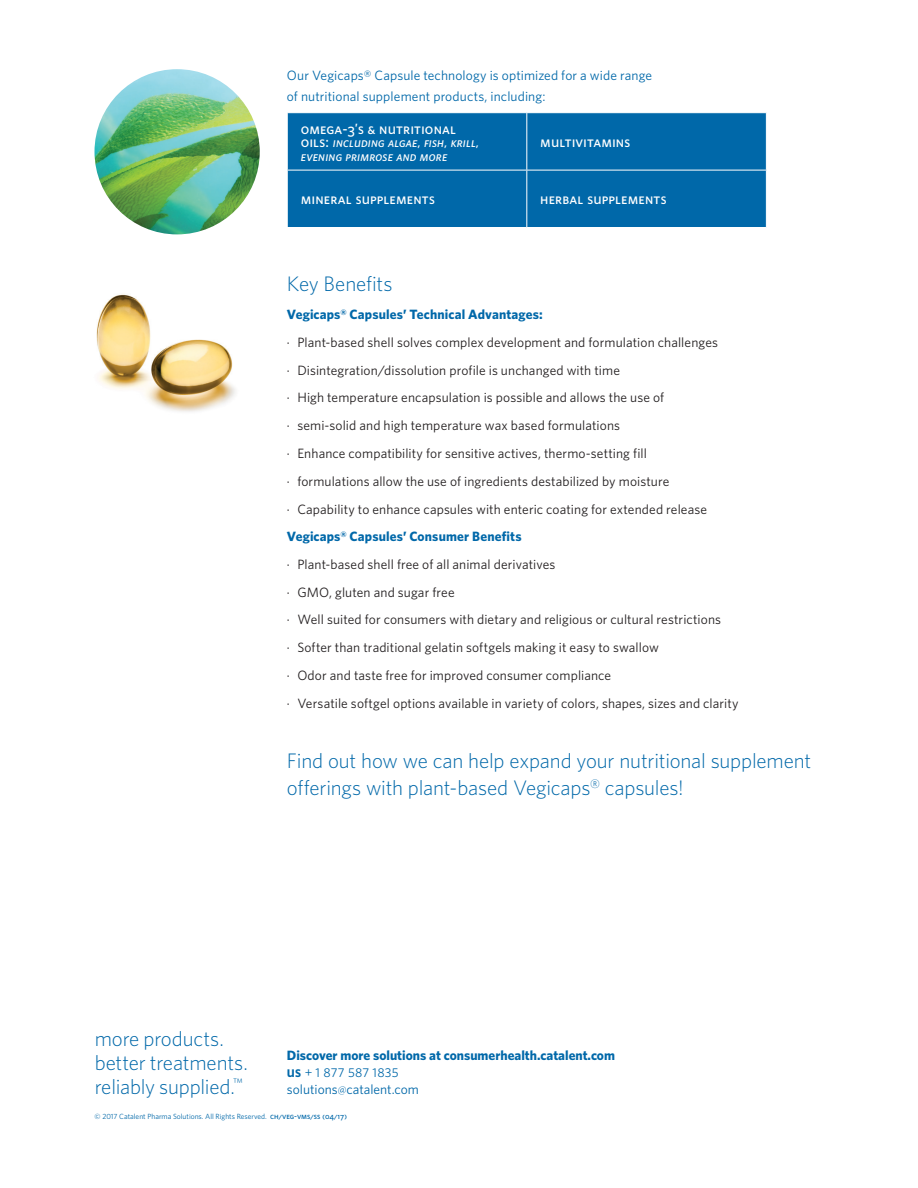
<style>
.page{position:relative;width:918px;height:1188px;background:#fff}
.page>*{position:absolute;margin:0;border:0;box-sizing:border-box;transform-origin:0 0}
.t1{font:300 21px/24px "Whitney";letter-spacing:-.01em;color:#0068a9}
.t2{font:13.5px/27.8px "Whitney";letter-spacing:.005em;color:#231f20}
.t3{font:13.5px/21px "Whitney";letter-spacing:.005em;color:#0068a9}
.t4{font:13.5px "Whitney Medium SC";letter-spacing:.01em;color:#fff}
.t5{font:700 13.5px "Whitney";color:#0068a9}
.t6{font:12.75px "Whitney";letter-spacing:.02em;color:#0068a9}
.t7{font:12px/13.5px "Whitney Medium Italic SC";letter-spacing:.01em;color:#fff}
.t8{font:7.5px "Whitney";color:#0068a9}
.s1{font-family:"Whitney Medium SC";font-size:13.5px}
.s2{font-weight:700;color:#0068a9}
.s3{font-family:"Whitney Bold SC";font-size:13.5px}
.s4{font-size:13.5px}
.s5{font-size:10.5px}
.s6{font-family:"Whitney Medium SC"}
</style>
<div class="page">
<img style="left:96px;top:294px;width:140px;height:118px">
<img style="left:94px;top:69px;width:166px;height:165px;border-radius:83px">
<div style="left:288px;top:113px;width:478px;height:114px;background:#0068a9"></div>
<hr style="left:287px;top:170px;width:240px;height:1px;background:#fff">
<hr style="left:527px;top:170px;width:240px;height:1px;background:#fff">
<hr style="left:526px;top:113px;width:1px;height:57px;background:#fff">
<hr style="left:526px;top:170px;width:1px;height:57px;background:#fff">
<p class="t3" style="left:287px;top:64px;width:367px">Our Vegicaps® Capsule technology is optimized for a wide range of nutritional supplement products, including:</p>
<p class="t4" style="left:301px;top:120px;width:157px">omega-3’s &amp; nutritional</p>
<p class="t7" style="left:301px;top:135px;width:180px"><span class="s1">oils:</span> including algae, f ish, krill, evening primrose and more</p>
<p class="t4" style="left:540px;top:133px;width:92px">multivitamins</p>
<p class="t4" style="left:301px;top:190px;width:136px">mineral supplements</p>
<p class="t4" style="left:540px;top:190px;width:128px">herbal supplements</p>
<h1 class="t1" style="left:287px;top:272px;width:107px">Key Benefits</h1>
<p class="t2" style="left:287px;top:300px;width:453px"><span class="s2">Vegicaps</span><sup>®</sup> <span class="s2">Capsules’ Technical Advantages:<br></span>· Plant-based shell solves complex development and formulation challenges<br>· Disintegration/dissolution profile is unchanged with time<br>· High temperature encapsulation is possible and allows the use of<br>· semi-solid and high temperature wax based formulations<br>· Enhance compatibility for sensitive actives, thermo-setting fill<br>· formulations allow the use of ingredients destabilized by moisture<br>· Capability to enhance capsules with enteric coating for extended release <span class="s2">Vegicaps</span><sup>®</sup> <span class="s2">Capsules’ Consumer Benefits<br></span>· Plant-based shell free of all animal derivatives<br>· GMO, gluten and sugar free<br>· Well suited for consumers with dietary and religious or cultural restrictions<br>· Softer than traditional gelatin softgels making it easy to swallow<br>· Odor and taste free for improved consumer compliance<br>· Versatile softgel options available in variety of colors, shapes, sizes and clarity</p>
<h1 class="t1" style="left:287px;top:747px;width:526px;line-height:26.2px">Find out how we can help expand your nutritional supplement offerings with plant-based Vegicaps<sup>®</sup> capsules!</h1>
<h1 class="t1" style="left:95px;top:1026px;width:155px">more products. better treatments. reliably supplied.<sup>™</sup></h1>
<p class="t5" style="left:287px;top:1046px;width:330px">Discover more solutions at consumerhealth.catalent.com</p>
<p class="t6" style="left:287px;top:1064px;width:113px"><span class="s3">us</span> <span class="s4">+</span> 1 877 587 1835</p>
<p class="t3" style="left:287px;top:1079px;width:134px">solutions<span class="s5">@</span>catalent.com</p>
<p class="t8" style="left:95px;top:1111px;width:254px">© 2017 Catalent Pharma Solutions. All Rights Reserved. <span class="s6">ch/veg-vms/ss (04/17)</span></p>
</div>
